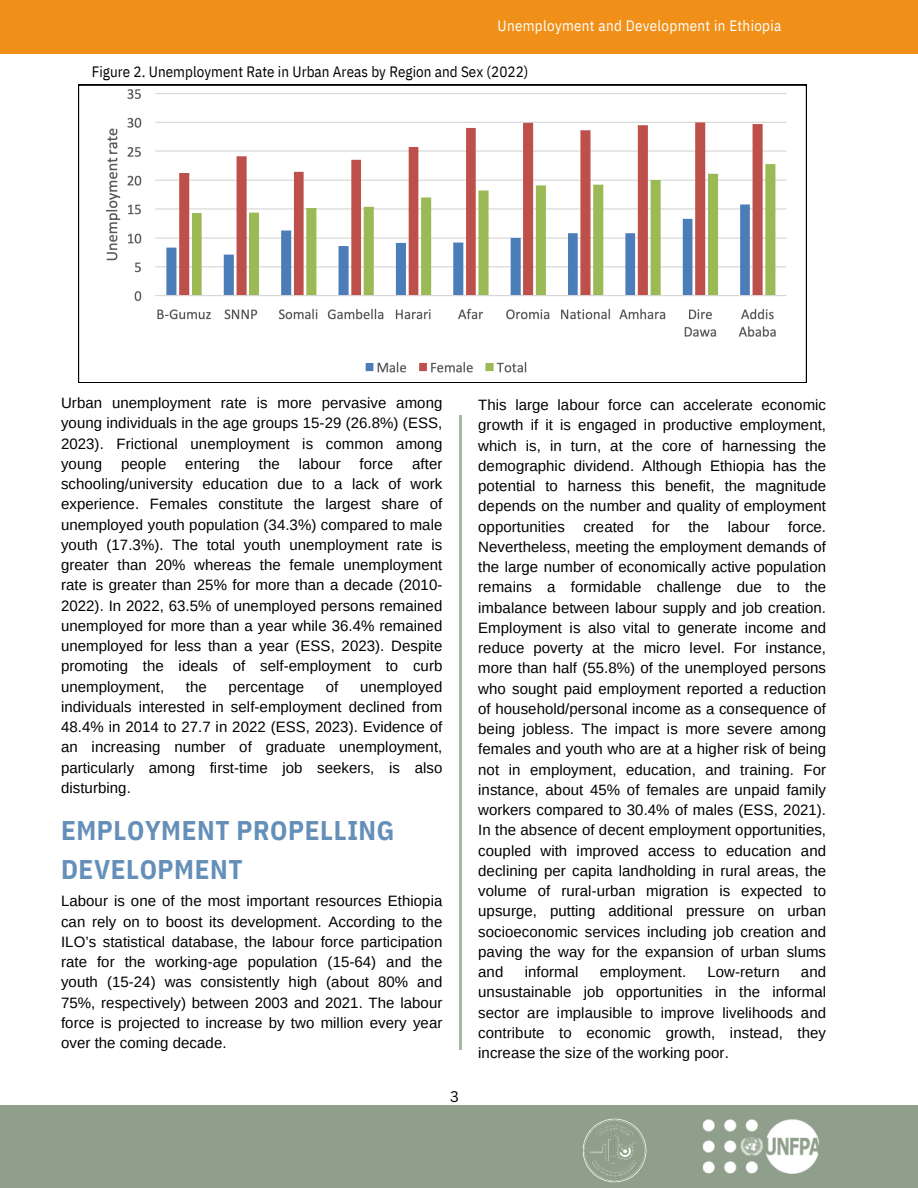
<style>
.page{position:relative;width:918px;height:1188px;background:#fff}
.page>*{position:absolute;margin:0;border:0;box-sizing:border-box;transform-origin:0 0}
.t1{font:700 27px/38.2px "IBM Plex Sans Cond";letter-spacing:.02em;color:#648fb8}
.t2{font:15px/20.2px "Arimo";letter-spacing:.005em;color:#000;text-align:justify}
.t3{font:15px "IBM Plex Sans Cond";letter-spacing:.005em;color:#000}
.t4{font:15px "IBM Plex Sans Cond";letter-spacing:.02em;color:#fff}
.t5{font:15px "Canva Sans";color:#000}
</style>
<div class="page">
<div style="left:0;top:0;width:918px;height:54px;background:#f19018"></div>
<svg style="left:78px;top:85px;width:729px;height:298px"></svg>
<hr style="left:459px;top:416px;width:3px;height:634px;background:#5e7856">
<div style="left:0;top:1105px;width:918px;height:83px;background:#8f9f8b"></div>
<img style="left:703px;top:1119px;width:116px;height:55px">
<img style="left:582px;top:1118px;width:65px;height:65px">
<p class="t4" style="left:498px;top:16px;width:285px">Unemployment and Development in Ethiopia</p>
<p class="t3" style="left:92px;top:62px;width:438px">Figure 2. Unemployment Rate in Urban Areas by Region and Sex (2022)</p>
<p class="t2" style="left:61px;top:393px;width:383px">Urban unemployment rate is more pervasive among young individuals in the age groups 15-29 (26.8%) (ESS, 2023). Frictional unemployment is common among young</p>
<p class="t2" style="left:121px;top:453px;width:47px">people</p>
<p class="t2" style="left:185px;top:453px;width:56px">entering</p>
<p class="t2" style="left:259px;top:453px;width:22px">the</p>
<p class="t2" style="left:299px;top:453px;width:43px">labour</p>
<p class="t2" style="left:360px;top:453px;width:35px">force</p>
<p class="t2" style="left:61px;top:453px;width:383px;text-indent:351px">after schooling/university education due to a lack of work experience. Females constitute the largest share of unemployed youth population (34.3%) compared to male youth (17.3%). The total youth unemployment rate is greater than 20% whereas the female unemployment rate is greater than 25% for more than a decade (2010- 2022). In 2022, 63.5% of unemployed persons remained unemployed for more than a year while 36.4% remained unemployed for less than a year (ESS, 2023). Despite promoting the ideals of self-employment to curb unemployment,</p>
<p class="t2" style="left:61px;top:676px;width:383px;text-indent:299px">unemployed individuals interested in self-employment declined from 48.4% in 2014 to 27.7 in 2022 (ESS, 2023). Evidence of an increasing number of graduate unemployment, particularly among first-time job seekers, is also disturbing.</p>
<h1 class="t1" style="left:61px;top:811px;width:335px">EMPLOYMENT PROPELLING<br>DEVELOPMENT</h1>
<p class="t2" style="left:61px;top:891px;width:383px">Labour is one of the most important resources Ethiopia can rely on to boost its development. According to the ILO’s statistical database, the labour force participation rate for the working-age population (15-64) and the youth (15-24) was consistently high (about 80% and 75%, respectively) between 2003 and 2021. The labour force is projected to increase by two million every year over the coming decade.</p>
<p class="t2" style="left:186px;top:676px;width:22px">the</p>
<p class="t2" style="left:229px;top:676px;width:77px">percentage</p>
<p class="t2" style="left:326px;top:676px;width:14px">of</p>
<p class="t5" style="left:450px;top:1086px;width:10px">3</p>
<p class="t2" style="left:478px;top:395px;width:349px">This large labour force can accelerate economic growth if it is engaged in productive employment, which is, in turn, at the core of harnessing the demographic dividend. Although Ethiopia has the potential to harness this benefit, the magnitude depends on the number and quality of employment opportunities created for the labour force.<br>Nevertheless, meeting the employment demands of the large number of economically active population remains a formidable challenge due to the imbalance between labour supply and job creation.<br>Employment is also vital to generate income and reduce poverty at the micro level. For instance, more than half (55.8%) of the unemployed persons who sought paid employment reported a reduction of household/personal income as a consequence of being jobless. The impact is more severe among females and youth who are at a higher risk of being not in employment, education, and training. For instance, about 45% of females are unpaid family workers compared to 30.4% of males (ESS, 2021).<br>In the absence of decent employment opportunities, coupled with improved access to education and declining per capita landholding in rural areas, the volume of rural-urban migration is expected to upsurge, putting additional pressure on urban socioeconomic services including job creation and paving the way for the expansion of urban slums and</p>
<p class="t2" style="left:478px;top:962px;width:349px;text-indent:323px">and unsustainable job opportunities in the informal sector are implausible to improve livelihoods and contribute to economic growth, instead, they increase the size of the working poor.</p>
<p class="t2" style="left:525px;top:962px;width:55px">informal</p>
<p class="t2" style="left:600px;top:962px;width:88px">employment.</p>
<p class="t2" style="left:707px;top:962px;width:74px">Low-return</p>
</div>
